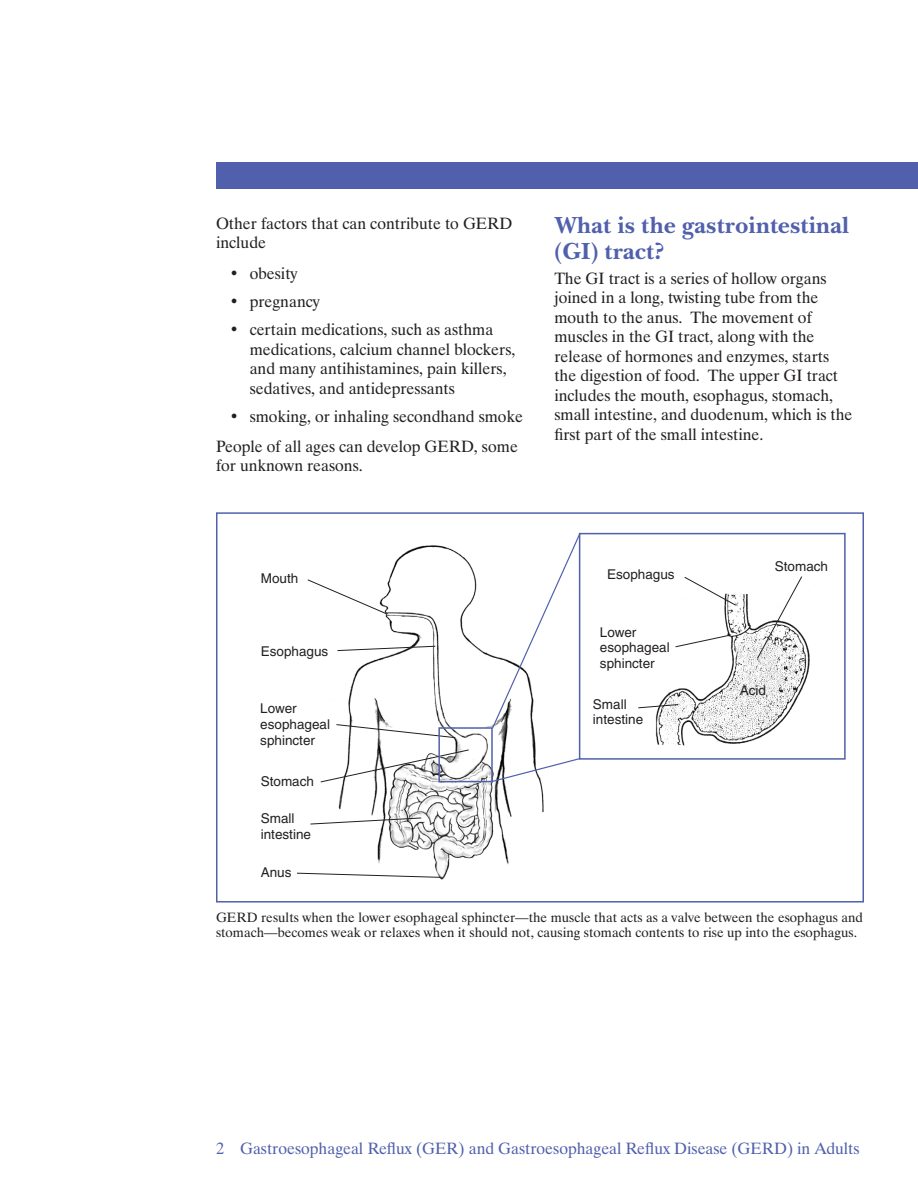
<style>
.page{position:relative;width:918px;height:1188px;background:#fff}
.page>*{position:absolute;margin:0;border:0;box-sizing:border-box;transform-origin:0 0}
.t1{font:700 24px/25.5px "New Baskerville ITC";color:#5060ac}
.t2{font:16.35px/19.5px "Dutch 801 BT";color:#231f20}
.t3{font:16.35px "Dutch 801 BT";color:#5060ac}
.t4{font:13.5px/15px "Dutch 801 BT";color:#231f20}
.t5{font:13.5px/15.8px "Helvetica";color:#231f20}
</style>
<div class="page">
<div style="left:217px;top:163px;width:700px;height:25px;background:#5060ac"></div>
<div style="left:216px;top:162px;width:702px;height:27px;border:2px solid #5060ac"></div>
<img style="left:333px;top:532px;width:385px;height:348px">
<div style="left:216px;top:512px;width:648px;height:391px;border:2px solid #5060ac"></div>
<img style="left:639px;top:576px;width:171px;height:172px">
<div style="left:579px;top:533px;width:267px;height:227px;border:2px solid #5060ac"></div>
<svg style="left:637px;top:704px;width:42px;height:5px"></svg>
<svg style="left:297px;top:872px;width:145px;height:6px"></svg>
<svg style="left:336px;top:724px;width:120px;height:14px"></svg>
<svg style="left:675px;top:634px;width:57px;height:14px"></svg>
<svg style="left:307px;top:579px;width:81px;height:36px"></svg>
<svg style="left:337px;top:645px;width:99px;height:6px"></svg>
<svg style="left:320px;top:749px;width:150px;height:34px"></svg>
<svg style="left:310px;top:817px;width:112px;height:8px"></svg>
<svg style="left:757px;top:576px;width:46px;height:83px"></svg>
<svg style="left:684px;top:576px;width:53px;height:30px"></svg>
<div style="left:438px;top:727px;width:55px;height:55px;border:2px solid #5060ac"></div>
<svg style="left:491px;top:532px;width:91px;height:198px"></svg>
<svg style="left:491px;top:757px;width:90px;height:26px"></svg>
<p class="t2" style="left:216px;top:213px;width:298px">Other factors that can contribute to GERD include</p>
<p class="t2" style="left:229px;top:263px;width:70px">• obesity</p>
<p class="t2" style="left:229px;top:291px;width:92px">• pregnancy</p>
<p class="t2" style="left:250px;top:319px;width:267px;text-indent:-20px">• certain medications, such as asthma medications, calcium channel blockers, and many antihistamines, pain killers, sedatives, and antidepressants</p>
<p class="t2" style="left:229px;top:406px;width:295px">• smoking, or inhaling secondhand smoke</p>
<p class="t2" style="left:216px;top:436px;width:303px">People of all ages can develop GERD, some for unknown reasons.</p>
<h2 class="t1" style="left:554px;top:213px;width:296px">What is the gastrointestinal (GI) tract?</h2>
<p class="t2" style="left:554px;top:268px;width:300px">The GI tract is a series of hollow organs joined in a long, twisting tube from the mouth to the anus. The movement of muscles in the GI tract, along with the release of hormones and enzymes, starts the digestion of food. The upper GI tract includes the mouth, esophagus, stomach, small intestine, and duodenum, which is the first part of the small intestine.</p>
<p class="t5" style="left:261px;top:571px;width:39px">Mouth</p>
<p class="t5" style="left:261px;top:643px;width:69px">Esophagus</p>
<p class="t5" style="left:260px;top:701px;width:71px">Lower esophageal sphincter</p>
<p class="t5" style="left:261px;top:773px;width:55px">Stomach</p>
<p class="t5" style="left:261px;top:810px;width:52px">Small intestine</p>
<p class="t5" style="left:261px;top:864px;width:32px">Anus</p>
<p class="t5" style="left:607px;top:566px;width:69px">Esophagus</p>
<p class="t5" style="left:600px;top:624px;width:71px">Lower esophageal sphincter</p>
<p class="t5" style="left:593px;top:696px;width:52px">Small intestine</p>
<p class="t5" style="left:775px;top:559px;width:55px">Stomach</p>
<p class="t5" style="left:740px;top:682px;width:28px">Acid</p>
<p class="t4" style="left:216px;top:910px;width:648px">GERD results when the lower esophageal sphincter—the muscle that acts as a valve between the esophagus and stomach—becomes weak or relaxes when it should not, causing stomach contents to rise up into the esophagus.</p>
<p class="t3" style="left:216px;top:1139px;width:645px">2 Gastroesophageal Reflux (GER) and Gastroesophageal Reflux Disease (GERD) in Adults</p>
</div>
